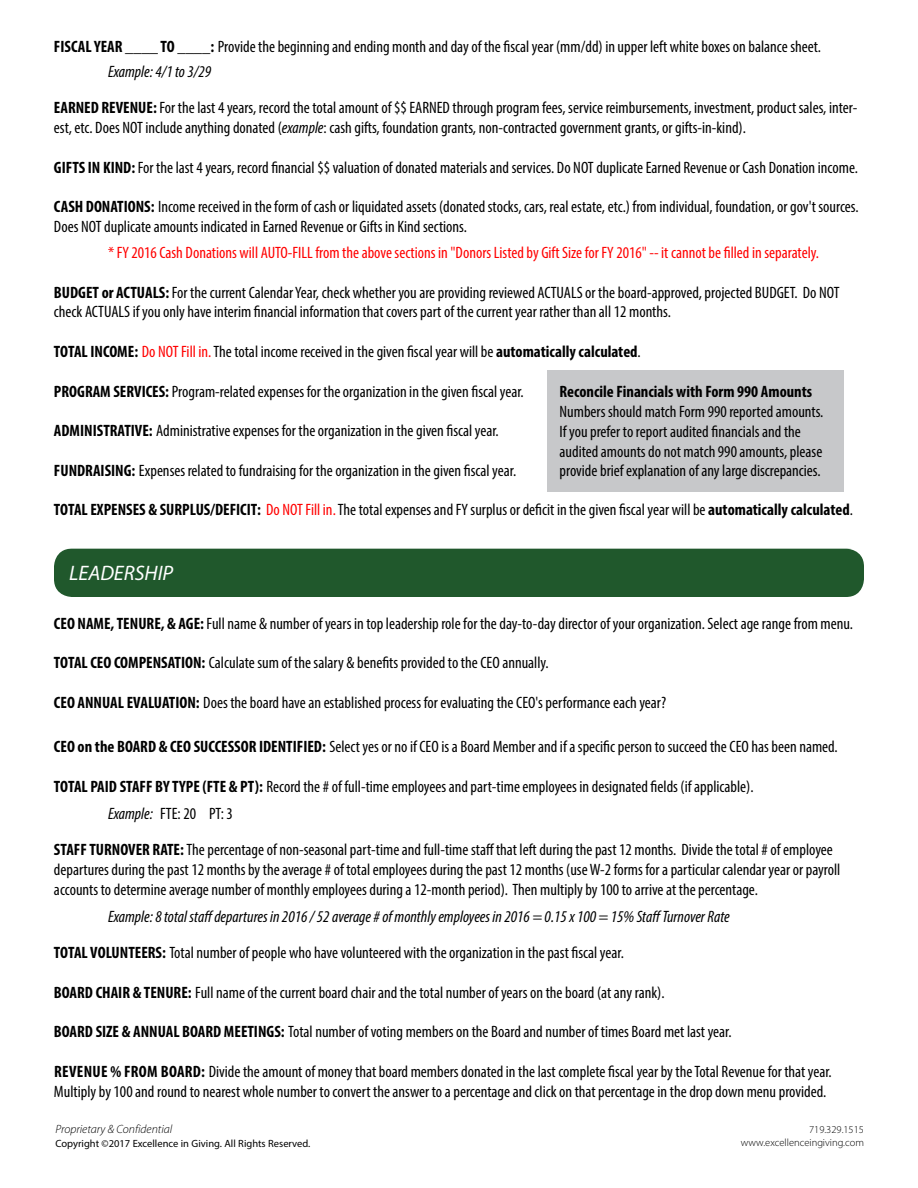
<style>
.page{position:relative;width:918px;height:1188px;background:#fff}
.page>*{position:absolute;margin:0;border:0;box-sizing:border-box;transform-origin:0 0}
.t1{font:italic 21px "Myriad Pro";color:#fff}
.t2{font:condensed 16.5px/19.8px "Myriad Pro";color:#000}
.t3{font:italic condensed 16.5px/36px "Myriad Pro";color:#000}
.t4{font:condensed 16.5px "Myriad Pro";color:#f00}
.t5{font:700 condensed 16.5px "Myriad Pro";color:#000}
.t6{font:italic 300 12px "Myriad Pro";color:#000}
.t7{font:10.5px "Myriad Pro";color:#000}
.t8{font:300 10.5px/12.6px "Myriad Pro";color:#000;text-align:right}
.s1{font-weight:700}
.s2{font-style:italic}
.s3{color:#f00}
.s4{font-weight:700;font-style:normal}
.s5{font-style:normal}
</style>
<div class="page">
<div style="left:54px;top:549px;width:810px;height:48px;background:#20582c"></div>
<svg style="left:36px;top:531px;width:36px;height:36px"></svg>
<svg style="left:846px;top:531px;width:36px;height:36px"></svg>
<svg style="left:36px;top:579px;width:36px;height:36px"></svg>
<svg style="left:846px;top:579px;width:36px;height:36px"></svg>
<div style="left:548px;top:370px;width:296px;height:121px;background:#c7c8ca"></div>
<p class="t2" style="left:108px;top:33px;width:715px;line-height:25.8px;text-indent:-54px"><span class="s1">FISCAL YEAR ____ TO ____:</span> Provide the beginning and ending month and day of the fiscal year (mm/dd) in upper left white boxes on balance sheet.<br><span class="s2">Example: 4/1 to 3/29</span></p>
<p class="t2" style="left:54px;top:98px;width:805px"><span class="s1">EARNED REVENUE:</span> For the last 4 years, record the total amount of $$ EARNED through program fees, service reimbursements, investment, product sales, inter&shy;est, etc. Does NOT include anything donated (<span class="s2">example</span>: cash gifts, foundation grants, non-contracted government grants, or gifts-in-kind).</p>
<p class="t2" style="left:54px;top:157px;width:806px"><span class="s1">GIFTS IN KIND:</span> For the last 4 years, record financial $$ valuation of donated materials and services. Do NOT duplicate Earned Revenue or Cash Donation income.</p>
<p class="t2" style="left:54px;top:197px;width:806px"><span class="s1">CASH DONATIONS:</span> Income received in the form of cash or liquidated assets (donated stocks, cars, real estate, etc.) from individual, foundation, or gov't sources.<br>Does NOT duplicate amounts indicated in Earned Revenue or Gifts in Kind sections.</p>
<p class="t4" style="left:108px;top:243px;width:713px">* FY 2016 Cash Donations will AUTO-FILL from the above sections in "Donors Listed by Gift Size for FY 2016" -- it cannot be filled in separately.</p>
<p class="t2" style="left:54px;top:282px;width:787px"><span class="s1">BUDGET or ACTUALS:</span> For the current Calendar Year, check whether you are providing reviewed ACTUALS or the board-approved, projected BUDGET. Do NOT check ACTUALS if you only have interim financial information that covers part of the current year rather than all 12 months.</p>
<p class="t2" style="left:54px;top:342px;width:588px"><span class="s1">TOTAL INCOME:</span> <span class="s3">Do NOT Fill in.</span> The total income received in the given fiscal year will be <span class="s1">automatically calculated</span>.</p>
<p class="t2" style="left:54px;top:381px;width:471px"><span class="s1">PROGRAM SERVICES:</span> Program-related expenses for the organization in the given fiscal year.</p>
<p class="t2" style="left:54px;top:421px;width:446px"><span class="s1">ADMINISTRATIVE:</span> Administrative expenses for the organization in the given fiscal year.</p>
<p class="t2" style="left:54px;top:460px;width:464px"><span class="s1">FUNDRAISING:</span> Expenses related to fundraising for the organization in the given fiscal year.</p>
<p class="t2" style="left:54px;top:500px;width:800px"><span class="s1">TOTAL EXPENSES &amp; SURPLUS/DEFICIT:</span> <span class="s3">Do NOT Fill in.</span> The total expenses and FY surplus or deficit in the given fiscal year will be <span class="s1">automatically calculated</span>.</p>
<p class="t5" style="left:560px;top:381px;width:254px">Reconcile Financials with Form 990 Amounts</p>
<p class="t2" style="left:560px;top:401px;width:265px">Numbers should match Form 990 reported amounts.<br>If you prefer to report audited financials and the audited amounts do not match 990 amounts, please provide brief explanation of any large discrepancies.</p>
<p class="t1" style="left:69px;top:560px;width:106px">LEADERSHIP</p>
<p class="t2" style="left:54px;top:613px;width:801px"><span class="s1">CEO NAME, TENURE, &amp; AGE:</span> Full name &amp; number of years in top leadership role for the day-to-day director of your organization. Select age range from menu.</p>
<p class="t2" style="left:54px;top:653px;width:496px"><span class="s1">TOTAL CEO COMPENSATION:</span> Calculate sum of the salary &amp; benefits provided to the CEO annually.</p>
<p class="t2" style="left:54px;top:692px;width:614px"><span class="s1">CEO ANNUAL EVALUATION:</span> Does the board have an established process for evaluating the CEO's performance each year?</p>
<p class="t2" style="left:54px;top:737px;width:785px"><span class="s1">CEO on the BOARD &amp; CEO SUCCESSOR IDENTIFIED:</span> Select yes or no if CEO is a Board Member and if a specific person to succeed the CEO has been named.</p>
<p class="t2" style="left:108px;top:772px;width:647px;line-height:27.3px;text-indent:-54px"><span class="s1">TOTAL PAID STAFF BY TYPE (FTE &amp; PT):</span> Record the # of full-time employees and part-time employees in designated fields (if applicable).<br><span class="s2">Example:</span> FTE: 20 PT: 3</p>
<p class="t2" style="left:54px;top:840px;width:788px"><span class="s1">STAFF TURNOVER RATE:</span> The percentage of non-seasonal part-time and full-time staff that left during the past 12 months. Divide the total # of employee departures during the past 12 months by the average # of total employees during the past 12 months (use W-2 forms for a particular calendar year or payroll accounts to determine average number of monthly employees during a 12-month period). Then multiply by 100 to arrive at the percentage.</p>
<p class="t3" style="left:54px;top:898px;width:677px;text-indent:54px">Example: 8 total staff departures in 2016 / 52 average # of monthly employees in 2016 = 0.15 x 100 = 15% Staff Turnover Rate<br><span class="s4">TOTAL VOLUNTEERS:</span> <span class="s5">Total number of people who have volunteered with the organization in the past fiscal year.</span></p>
<p class="t2" style="left:54px;top:982px;width:612px"><span class="s1">BOARD CHAIR &amp; TENURE:</span> Full name of the current board chair and the total number of years on the board (at any rank).</p>
<p class="t2" style="left:54px;top:1022px;width:679px"><span class="s1">BOARD SIZE &amp; ANNUAL BOARD MEETINGS:</span> Total number of voting members on the Board and number of times Board met last year.</p>
<p class="t2" style="left:54px;top:1061px;width:779px"><span class="s1">REVENUE % FROM BOARD:</span> Divide the amount of money that board members donated in the last complete fiscal year by the Total Revenue for that year.<br>Multiply by 100 and round to nearest whole number to convert the answer to a percentage and click on that percentage in the drop down menu provided.</p>
<p class="t6" style="left:56px;top:1123px;width:118px">Proprietary &amp; Confidential</p>
<p class="t7" style="left:56px;top:1137px;width:257px">Copyright ©2017 Excellence in Giving. All Rights Reserved.</p>
<p class="t8" style="left:741px;top:1124px;width:125px">719.329.1515 www.excellenceingiving.com</p>
</div>
